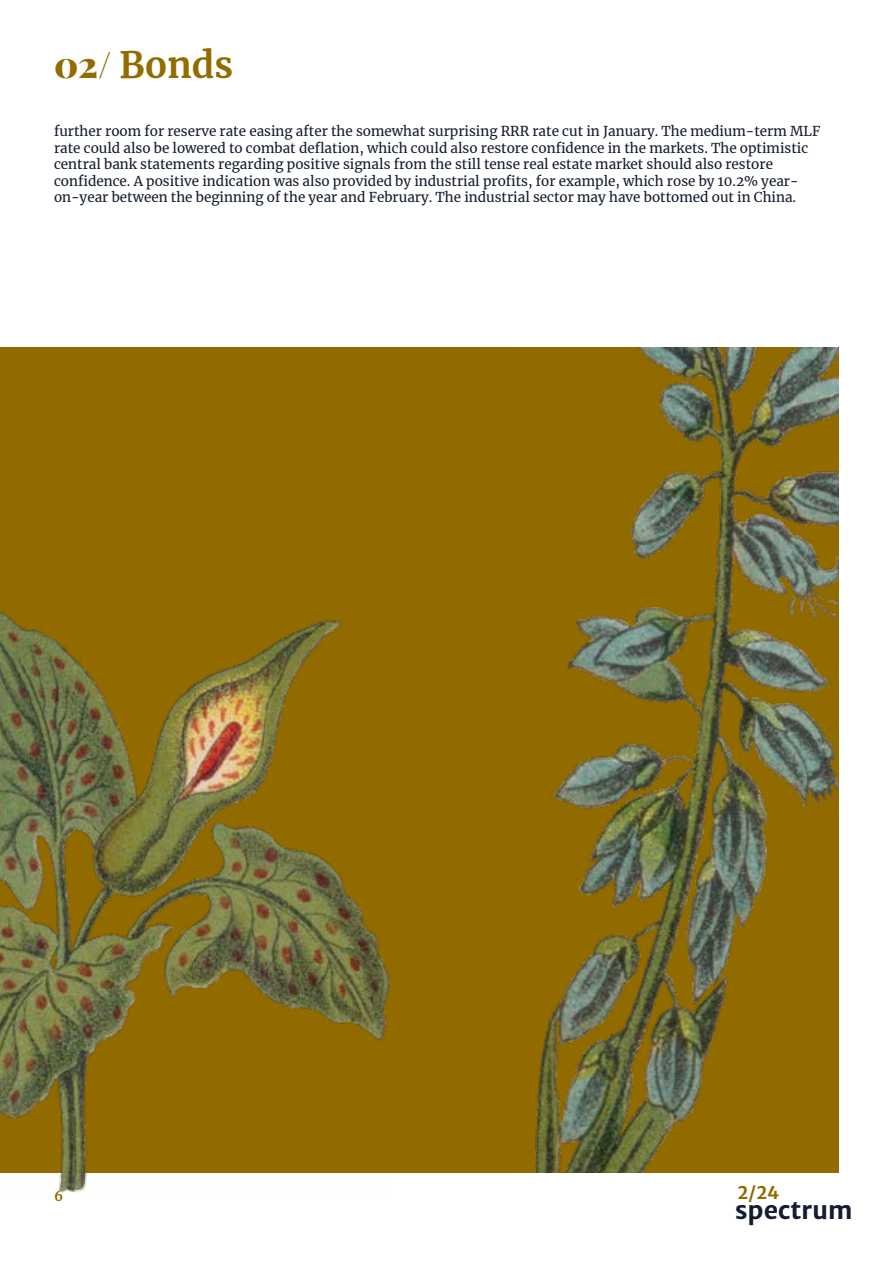
<style>
.page{position:relative;width:893px;height:1263px;background:#fff}
.page>*{position:absolute;margin:0;border:0;box-sizing:border-box;transform-origin:0 0}
.t1{font:700 36px "Merriweather";color:#926c00}
.t2{font:700 24.9px "Merriweather Sans";color:#141c31}
.t3{font:700 17.55px "Merriweather Sans";color:#926c00}
.t4{font:13.5px/16.5px "Merriweather";color:#141c31}
.t5{font:700 13.5px "Merriweather";color:#926c00}
.s1{font-family:"Playfair Display";font-weight:900}
</style>
<div class="page">
<div style="left:0;top:347px;width:839px;height:826px;background:#926c00"></div>
<img style="left:535px;top:347px;width:304px;height:826px">
<img style="left:0;top:611px;width:390px;height:581px">
<h1 class="t1" style="left:54px;top:40px;width:181px"><span class="s1">02/</span> Bonds</h1>
<p class="t4" style="left:54px;top:123px;width:768px">further room for reserve rate easing after the somewhat surprising RRR rate cut in January. The medium-term MLF rate could also be lowered to combat deflation, which could also restore confidence in the markets. The optimistic central bank statements regarding positive signals from the still tense real estate market should also restore confidence. A positive indication was also provided by industrial profits, for example, which rose by 10.2% year&shy;on-year between the beginning of the year and February. The industrial sector may have bottomed out in China.</p>
<p class="t5" style="left:54px;top:1186px;width:11px">6</p>
<p class="t3" style="left:737px;top:1177px;width:43px">2/24</p>
<h2 class="t2" style="left:735px;top:1187px;width:119px">spectrum</h2>
</div>
